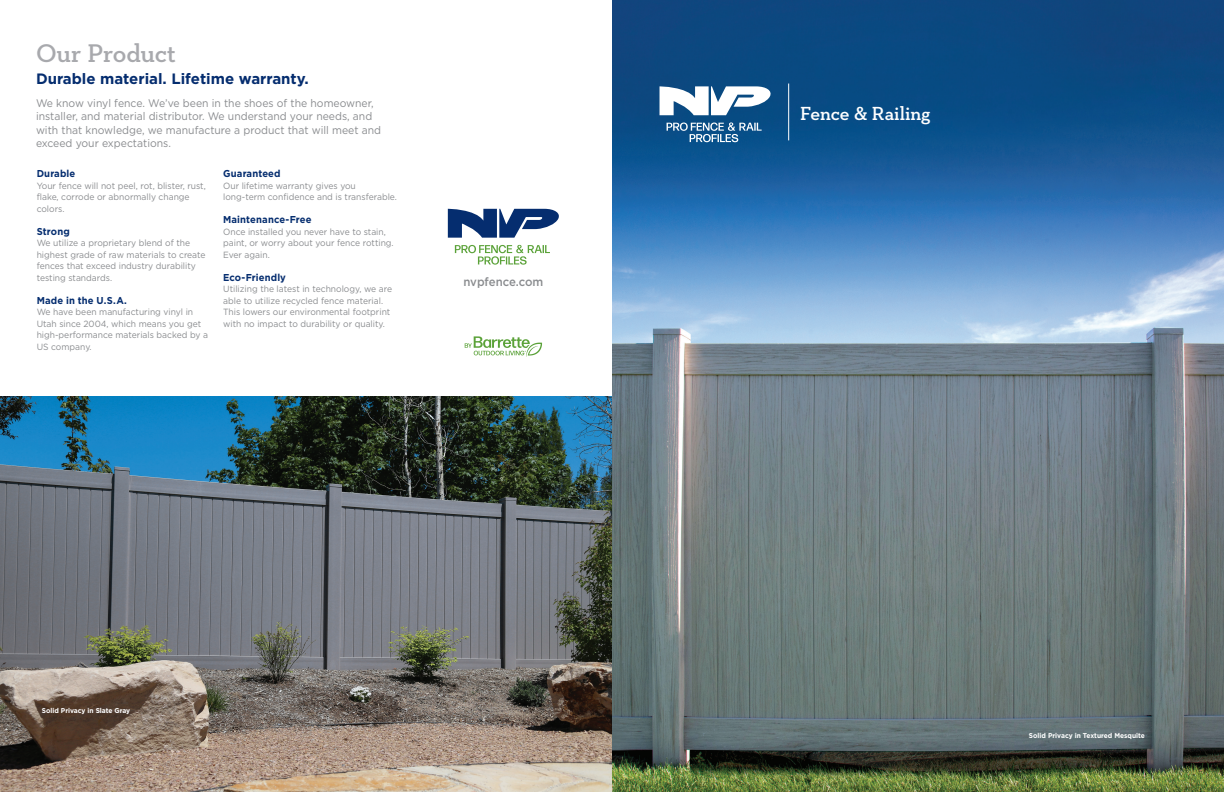
<style>
.page{position:relative;width:1224px;height:792px;background:#fff}
.page>*{position:absolute;margin:0;border:0;box-sizing:border-box;transform-origin:0 0}
.t1{font:600 26px "Neutraface Slab Text";letter-spacing:-.005em;color:#a8a9ad}
.t2{font:600 19.3px "Neutraface Slab Text";letter-spacing:-.005em;color:#fff}
.t3{font:700 15px "Gotham HTF";color:#052d6f}
.t4{font:500 12px "Gotham HTF";color:#8a8c8f;scale:.95 1}
.t5{font:11px/13.2px "Gotham HTF";color:#8a8c8f;scale:.95 1}
.t6{font:700 10px "Gotham";letter-spacing:.01em;color:#052d6f;scale:.95 1}
.t7{font:9px/11.5px "Gotham HTF";color:#8a8c8f;scale:.95 1}
.t8{font:700 7px "Gotham";color:#fff;scale:.95 1}
</style>
<div class="page">
<img style="left:0;top:397px;width:612px;height:395px">
<img style="left:612px;top:0;width:612px;height:792px">
<hr style="left:788px;top:84px;width:1px;height:56px;background:#fff">
<svg style="left:660px;top:86px;width:113px;height:29px"></svg>
<svg style="left:667px;top:122px;width:95px;height:20px"></svg>
<svg style="left:448px;top:209px;width:111px;height:29px"></svg>
<svg style="left:455px;top:245px;width:95px;height:20px"></svg>
<svg style="left:465px;top:336px;width:77px;height:21px"></svg>
<h1 class="t1" style="left:36px;top:37px;width:142px">Our Product</h1>
<h3 class="t3" style="left:36px;top:70px;width:274px">Durable material. Lifetime warranty.</h3>
<p class="t5" style="left:36px;top:97px;width:365px">We know vinyl fence. We’ve been in the shoes of the homeowner, installer, and material distributor. We understand your needs, and with that knowledge, we manufacture a product that will meet and exceed your expectations.</p>
<p class="t6" style="left:37px;top:167px;width:42px">Durable</p>
<p class="t7" style="left:37px;top:180px;width:180px">Your fence will not peel, rot, blister, rust, flake, corrode or abnormally change colors.</p>
<p class="t6" style="left:37px;top:225px;width:36px">Strong</p>
<p class="t7" style="left:37px;top:237px;width:179px">We utilize a proprietary blend of the highest grade of raw materials to create fences that exceed industry durability testing standards.</p>
<p class="t6" style="left:37px;top:294px;width:97px">Made in the U.S.A.</p>
<p class="t7" style="left:37px;top:306px;width:182px">We have been manufacturing vinyl in<br>Utah since 2004, which means you get high-performance materials backed by a<br>US company.</p>
<p class="t6" style="left:223px;top:167px;width:62px">Guaranteed</p>
<p class="t7" style="left:223px;top:180px;width:184px">Our lifetime warranty gives you long-term confidence and is transferable.</p>
<p class="t6" style="left:223px;top:213px;width:95px">Maintenance-Free</p>
<p class="t7" style="left:223px;top:226px;width:181px">Once installed you never have to stain, paint, or worry about your fence rotting.<br>Ever again.</p>
<p class="t6" style="left:223px;top:271px;width:68px">Eco-Friendly</p>
<p class="t7" style="left:223px;top:283px;width:179px">Utilizing the latest in technology, we are able to utilize recycled fence material.<br>This lowers our environmental footprint with no impact to durability or quality.</p>
<h3 class="t4" style="left:463px;top:275px;width:86px">nvpfence.com</h3>
<p class="t8" style="left:42px;top:706px;width:95px">Solid Privacy in Slate Gray</p>
<h2 class="t2" style="left:800px;top:101px;width:132px">Fence &amp; Railing</h2>
<p class="t8" style="left:1029px;top:731px;width:124px">Solid Privacy in Textured Mesquite</p>
</div>
